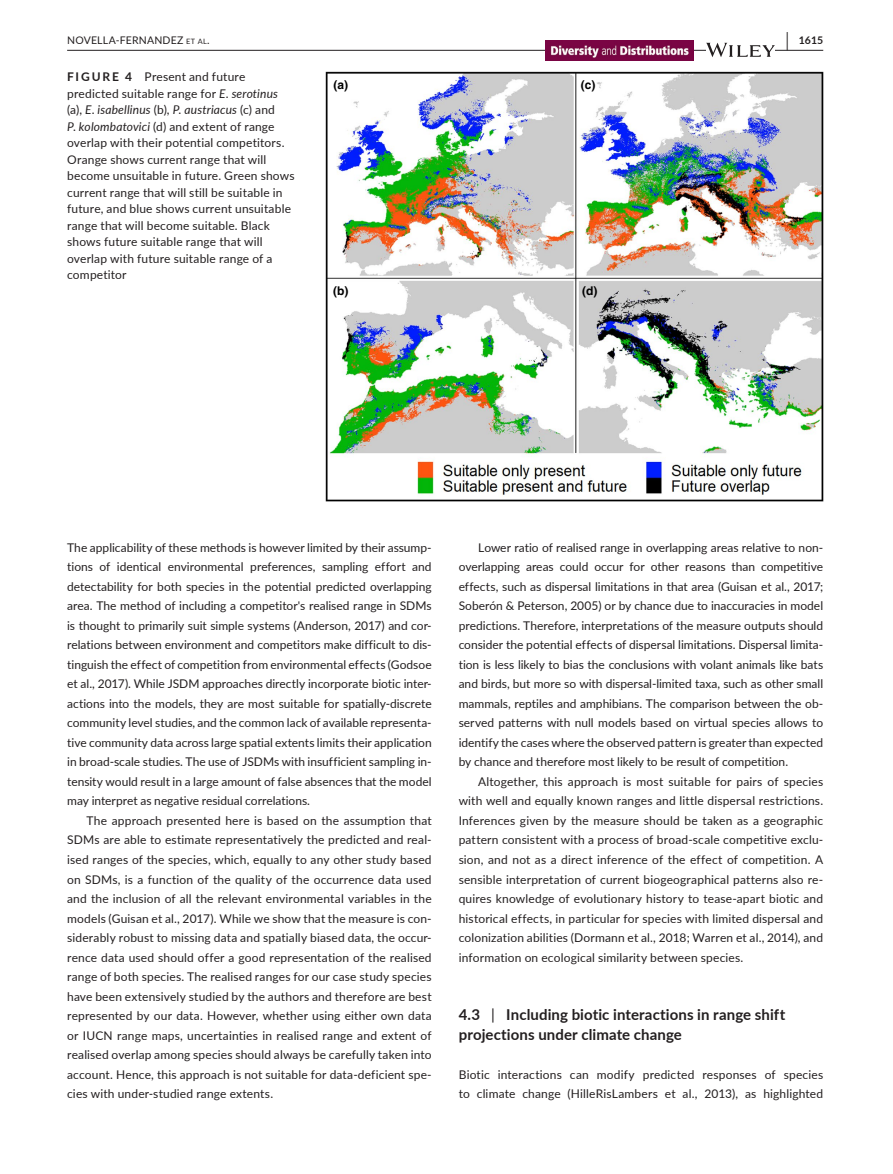
<style>
.page{position:relative;width:893px;height:1174px;background:#fff}
.page>*{position:absolute;margin:0;border:0;box-sizing:border-box;transform-origin:0 0}
.t1{font:700 19.5px "Lato";color:#231f20;scale:.48 1}
.t2{font:700 15px/19.5px "Lato";letter-spacing:.005em;color:#231f20}
.t3{font:12px/19.5px "Lato";letter-spacing:.015em;color:#231f20;text-align:justify}
.t4{font:700 12px "Helvetica";color:#000}
.t5{font:10.5px "Lato";letter-spacing:.02em;color:#231f20}
.t6{font:700 10.5px "Lato";color:#231f20}
.s1{font-size:7.35px}
.s2{font-weight:700}
.s3{font-style:italic}
.s4{font-weight:400}
</style>
<div class="page">
<hr style="left:67px;top:50px;width:756px;height:1px;background:#231f20">
<img style="left:545px;top:40px;width:149px;height:21px">
<svg style="left:706px;top:43px;width:69px;height:14px"></svg>
<img style="left:326px;top:71px;width:497px;height:430px">
<h1 class="t1" style="left:786px;top:25px;width:7px">|</h1>
<p class="t5" style="left:67px;top:33px;width:144px">NOVELLA-FERNANDEZ <span class="s1">et al</span>.</p>
<p class="t6" style="left:799px;top:33px;width:26px">1615</p>
<p class="t3" style="left:67px;top:68px;width:229px;line-height:16.5px;text-align:left"><span class="s2">FIGURE 4</span> Present and future predicted suitable range for <span class="s3">E</span>. <span class="s3">serotinus </span>(a), <span class="s3">E</span>. <span class="s3">isabellinus</span> (b), <span class="s3">P</span>. <span class="s3">austriacus</span> (c) and<br><span class="s3">P</span>. <span class="s3">kolombatovici</span> (d) and extent of range overlap with their potential competitors.<br>Orange shows current range that will become unsuitable in future. Green shows current range that will still be suitable in future, and blue shows current unsuitable range that will become suitable. Black shows future suitable range that will overlap with future suitable range of a</p>
<p class="t4" style="left:334px;top:78px;width:16px">(a)</p>
<p class="t4" style="left:581px;top:78px;width:16px">(c)</p>
<p class="t4" style="left:333px;top:283px;width:17px">(b)</p>
<p class="t4" style="left:582px;top:283px;width:17px">(d)</p>
<p class="t3" style="left:67px;top:537px;width:366px">The applicability of these methods is however limited by their assump&shy;tions of identical environmental preferences, sampling effort and detectability for both species in the potential predicted overlapping area. The method of including a competitor's realised range in SDMs is thought to primarily suit simple systems (Anderson, 2017) and cor&shy;relations between environment and competitors make difficult to dis&shy;tinguish the effect of competition from environmental effects (Godsoe et al., 2017). While JSDM approaches directly incorporate biotic inter&shy;actions into the models, they are most suitable for spatially-discrete community level studies, and the common lack of available representa&shy;tive community data across large spatial extents limits their application in broad-scale studies. The use of JSDMs with insufficient sampling in&shy;tensity would result in a large amount of false absences that the model may interpret as negative residual correlations.</p>
<p class="t3" style="left:67px;top:810px;width:366px;text-indent:20px">The approach presented here is based on the assumption that SDMs are able to estimate representatively the predicted and real&shy;ised ranges of the species, which, equally to any other study based on SDMs, is a function of the quality of the occurrence data used and the inclusion of all the relevant environmental variables in the models (Guisan et al., 2017). While we show that the measure is con&shy;siderably robust to missing data and spatially biased data, the occur&shy;rence data used should offer a good representation of the realised range of both species. The realised ranges for our case study species have been extensively studied by the authors and therefore are best represented by our data. However, whether using either own data or IUCN range maps, uncertainties in realised range and extent of realised overlap among species should always be carefully taken into account. Hence, this approach is not suitable for data-deficient spe&shy;cies with under-studied range extents.</p>
<p class="t3" style="left:459px;top:537px;width:366px;text-indent:20px">Lower ratio of realised range in overlapping areas relative to non&shy;overlapping areas could occur for other reasons than competitive effects, such as dispersal limitations in that area (Guisan et al., 2017; Soberón &amp; Peterson, 2005) or by chance due to inaccuracies in model predictions. Therefore, interpretations of the measure outputs should consider the potential effects of dispersal limitations. Dispersal limita&shy;tion is less likely to bias the conclusions with volant animals like bats and birds, but more so with dispersal-limited taxa, such as other small mammals, reptiles and amphibians. The comparison between the ob&shy;served patterns with null models based on virtual species allows to identify the cases where the observed pattern is greater than expected by chance and therefore most likely to be result of competition.</p>
<p class="t3" style="left:459px;top:771px;width:366px;text-indent:20px">Altogether, this approach is most suitable for pairs of species with well and equally known ranges and little dispersal restrictions.<br>Inferences given by the measure should be taken as a geographic pattern consistent with a process of broad-scale competitive exclu&shy;sion, and not as a direct inference of the effect of competition. A sensible interpretation of current biogeographical patterns also re&shy;quires knowledge of evolutionary history to tease-apart biotic and historical effects, in particular for species with limited dispersal and colonization abilities (Dormann et al., 2018; Warren et al., 2014), and information on ecological similarity between species.</p>
<p class="t2" style="left:459px;top:1004px;width:328px">4.3 <span class="s4">|</span> Including biotic interactions in range shift projections under climate change</p>
<p class="t3" style="left:459px;top:1064px;width:366px">Biotic interactions can modify predicted responses of species to climate change (HilleRisLambers et al., 2013), as highlighted</p>
</div>
